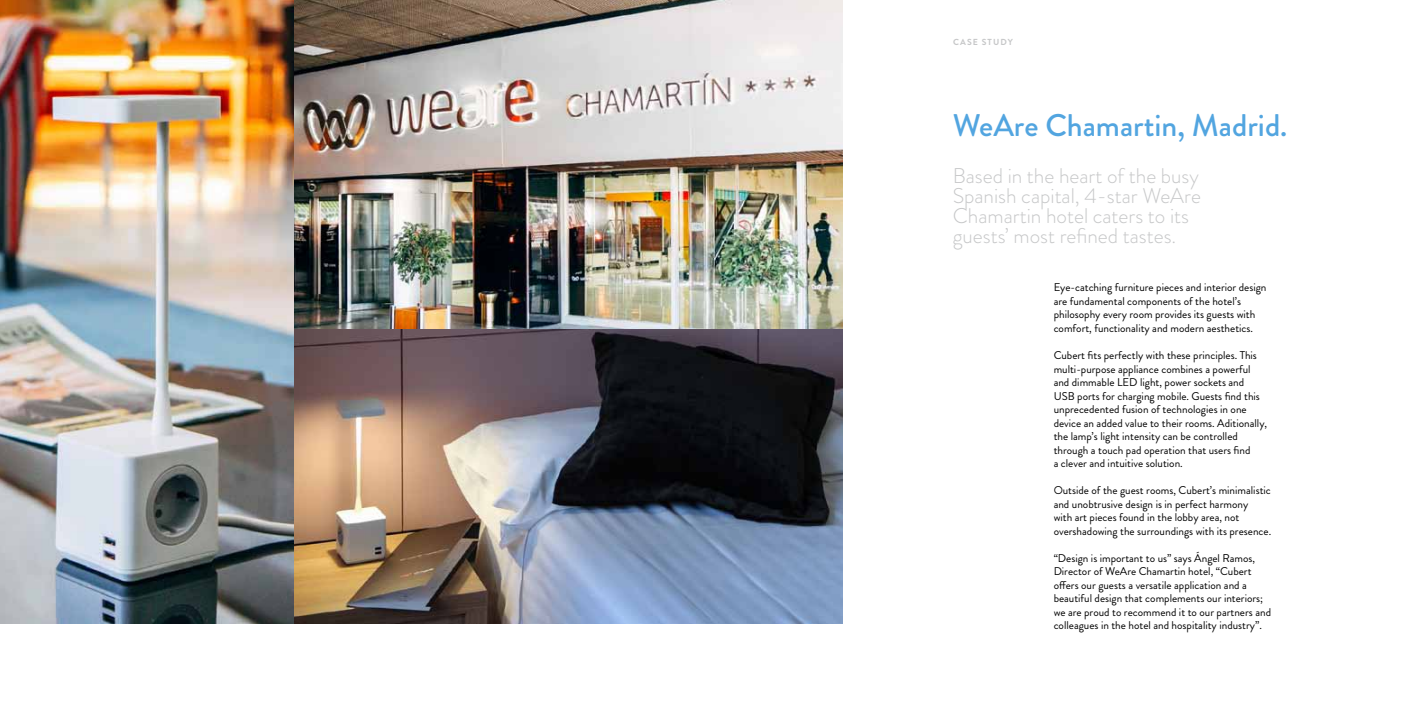
<style>
.page{position:relative;width:1418px;height:709px;background:#fff}
.page>*{position:absolute;margin:0;border:0;box-sizing:border-box;transform-origin:0 0}
.t1{font:500 31.25px "Brandon Grotesque";color:#52a5e0}
.t2{font:300 21.25px/20px "Brandon Grotesque";color:#c6c7c8}
.t3{font:11.25px/13.5px "Brandon Grotesque";color:#000}
.t4{font:700 8.75px "Brandon Grotesque";letter-spacing:.12em;color:#c6c7c8}
</style>
<div class="page">
<img style="left:0;top:0;width:843px;height:624px">
<p class="t4" style="left:953px;top:36px;width:61px">CASE STUDY</p>
<h1 class="t1" style="left:952px;top:103px;width:336px">WeAre Chamartin, Madrid.</h1>
<h2 class="t2" style="left:952px;top:166px;width:250px">Based in the heart of the busy<br>Spanish capital, 4-star WeAre<br>Chamartin hotel caters to its guests’ most refined tastes.</h2>
<p class="t3" style="left:1053px;top:281px;width:214px">Eye-catching furniture pieces and interior design are fundamental components of the hotel’s philosophy every room provides its guests with comfort, functionality and modern aesthetics.</p>
<p class="t3" style="left:1053px;top:348px;width:215px">Cubert fits perfectly with these principles. This multi-purpose appliance combines a powerful and dimmable LED light, power sockets and USB ports for charging mobile. Guests find this unprecedented fusion of technologies in one device an added value to their rooms. Aditionally, the lamp’s light intensity can be controlled through a touch pad operation that users find<br>a clever and intuitive solution.</p>
<p class="t3" style="left:1053px;top:483px;width:219px">Outside of the guest rooms, Cubert’s minimalistic and unobtrusive design is in perfect harmony<br>with art pieces found in the lobby area, not overshadowing the surroundings with its presence.</p>
<p class="t3" style="left:1053px;top:551px;width:219px">“Design is important to us” says Ángel Ramos, Director of WeAre Chamartin hotel, “Cubert offers our guests a versatile application and a beautiful design that complements our interiors; we are proud to recommend it to our partners and colleagues in the hotel and hospitality industry”.</p>
</div>
